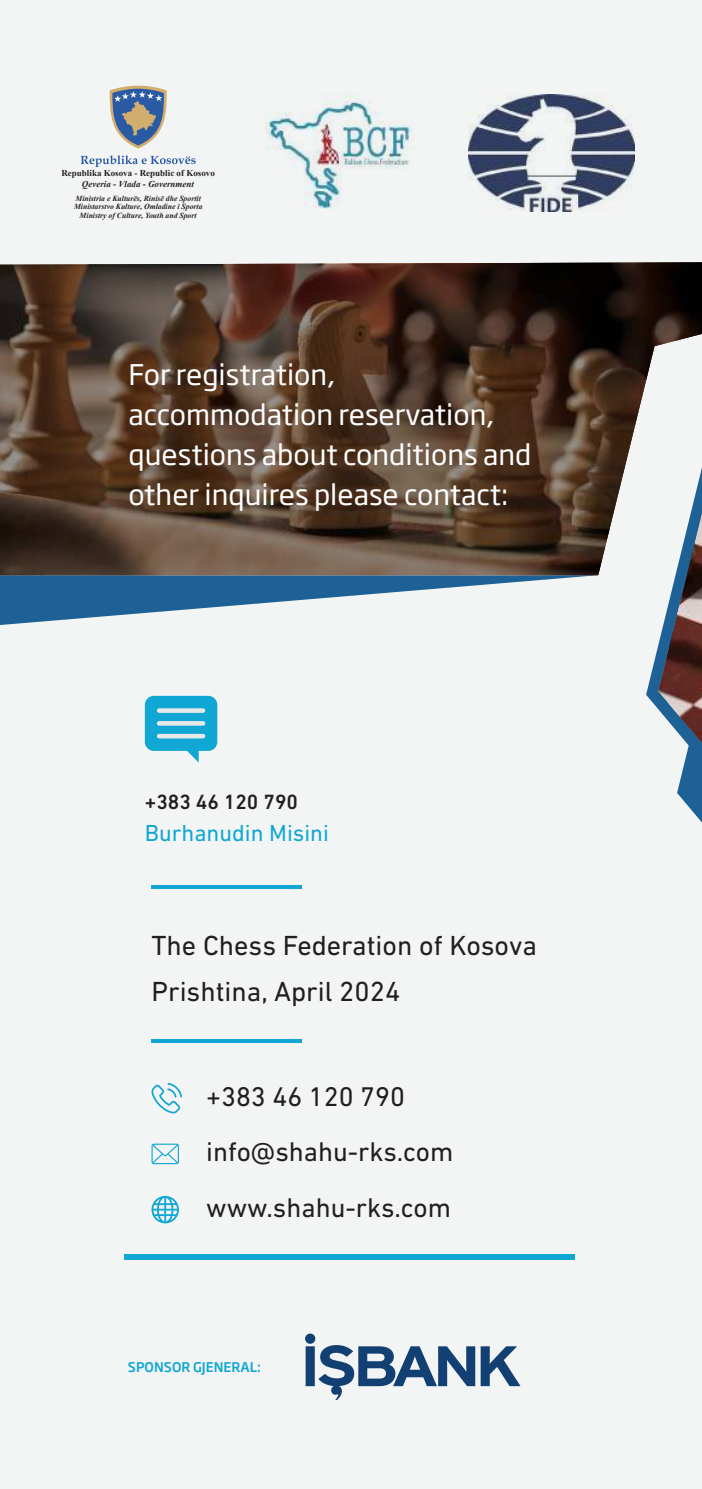
<style>
.page{position:relative;width:702px;height:1489px;background:#fff}
.page>*{position:absolute;margin:0;border:0;box-sizing:border-box;transform-origin:0 0}
.t1{font:28px/40.2px "Soho Gothic Pro";color:#fff}
.t2{font:28px/45.2px "DIN Next LT Pro";color:#211e1e}
.t3{font:27.5px/55.8px "DIN Next LT Pro";color:#211e1e}
.t4{font:23.5px "DIN Next LT Pro";color:#11a7d4}
.t5{font:500 21px "DIN Next LT Pro";color:#211e1e}
.t6{font:500 13.25px "Soho Gothic Pro";color:#11a7d4}
.t7{font:700 9px "Times New Roman";color:#231f20}
.t8{font:italic 700 9px "Times New Roman";color:#231f20}
.t9{font:italic 700 7.75px/8.5px "Times New Roman";color:#231f20;text-align:center}
</style>
<div class="page">
<div style="left:0;top:0;width:702px;height:1488px;background:#f3f5f5"></div>
<svg style="left:0;top:575px;width:598px;height:50px"></svg>
<svg style="left:0;top:262px;width:646px;height:313px;background:#533d2f"></svg>
<svg style="left:646px;top:262px;width:56px;height:561px"></svg>
<img style="left:658px;top:514px;width:44px;height:229px">
<svg style="left:151px;top:1143px;width:28px;height:21px"></svg>
<svg style="left:151px;top:1083px;width:31px;height:30px"></svg>
<svg style="left:151px;top:1195px;width:28px;height:28px"></svg>
<hr style="left:151px;top:1039px;width:151px;height:3px;background:#11a7d4">
<hr style="left:151px;top:885px;width:151px;height:4px;background:#11a7d4">
<svg style="left:145px;top:695px;width:72px;height:67px"></svg>
<svg style="left:157px;top:708px;width:48px;height:4px"></svg>
<svg style="left:157px;top:721px;width:48px;height:4px"></svg>
<div style="left:157px;top:733px;width:48px;height:5px;background:#e7e8e9;border-radius:2px"></div>
<div style="left:124px;top:1253px;width:450px;height:6px;background:#11a7d4"></div>
<img style="left:468px;top:95px;width:166px;height:116px">
<img style="left:266px;top:95px;width:148px;height:114px">
<svg style="left:109px;top:86px;width:58px;height:63px"></svg>
<svg style="left:81px;top:155px;width:115px;height:12px"></svg>
<svg style="left:305px;top:1333px;width:215px;height:66px"></svg>
<p class="t7" style="left:61px;top:166px;width:155px">Republika Kosova - Republic of Kosovo</p>
<p class="t8" style="left:82px;top:177px;width:114px">Qeveria - Vlada - Government</p>
<p class="t9" style="left:74px;top:193px;width:130px">Ministria e Kulturës, Rinisë dhe Sportit<br>Ministarstvo Kulture, Omladine i Sporta<br>Ministry of Culture, Youth and Sport</p>
<h1 class="t1" style="left:128px;top:352px;width:404px">For registration, accommodation reservation, questions about conditions and other inquires please contact:</h1>
<h3 class="t5" style="left:145px;top:789px;width:155px">+383 46 120 790</h3>
<h3 class="t4" style="left:145px;top:819px;width:186px">Burhanudin Misini</h3>
<h1 class="t2" style="left:151px;top:922px;width:387px">The Chess Federation of Kosova<br>Prishtina, April 2024</h1>
<h2 class="t3" style="left:206px;top:1067px;width:249px">+383 46 120 790 info@shahu-rks.com www.shahu-rks.com</h2>
<h3 class="t6" style="left:128px;top:1356px;width:135px">SPONSOR GJENERAL:</h3>
</div>
